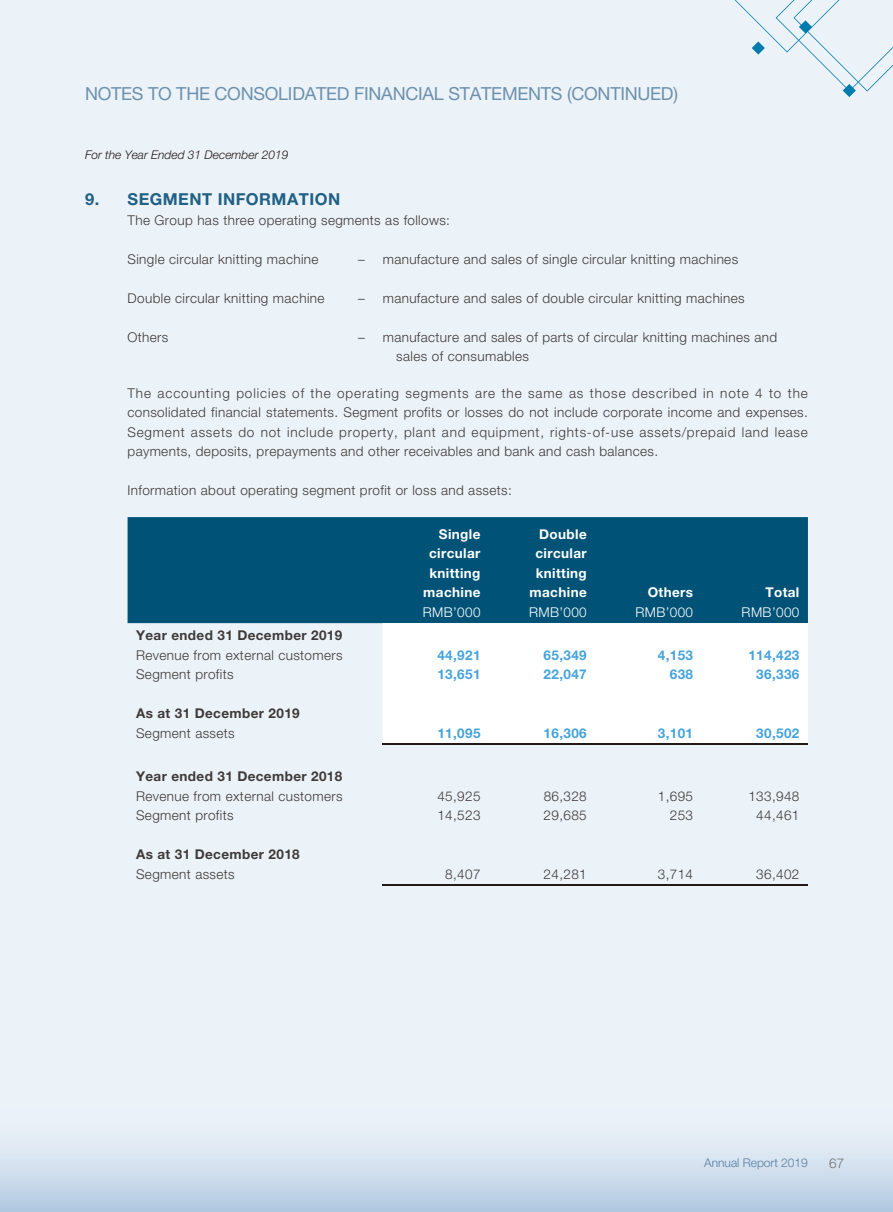
<style>
.page{position:relative;width:893px;height:1212px;background:#ebf2f8}
.page>*{position:absolute;margin:0;border:0;box-sizing:border-box;transform-origin:0 0}
.t1{font:18px "Helvetica Neue LT Std";letter-spacing:-.015em;color:#6d91ad}
.t2{font:700 16.5px "Helvetica Neue LT Std";letter-spacing:.03em;color:#206185}
.t3{font:300 13.5px/19.5px "Helvetica Neue LT Std";letter-spacing:.03em;color:#3e3a39}
.t4{font:700 13.5px "Helvetica Neue LT Std";letter-spacing:.03em;color:#3e3a39}
.t5{font:700 13.5px/19.5px "Helvetica Neue LT Std";letter-spacing:.03em;color:#fff;text-align:right}
.t6{font:700 13.5px "Helvetica Neue LT Std";letter-spacing:.03em;color:#45a3dc}
.t7{font:300 13.5px "Helvetica Neue LT Std";letter-spacing:.03em;color:#fff}
.t8{font:300 13.5px "Helvetica Neue LT Std";color:#717171}
.t9{font:italic 300 12px "Helvetica Neue LT Std";color:#231916}
.t10{font:300 12px "Helvetica Neue LT Std";color:#547fa0}
</style>
<div class="page">
<div style="left:0;top:1108px;width:893px;height:104px;background:linear-gradient(to bottom,#f4f8fc,#b6cce2)"></div>
<svg style="left:734px;top:0;width:159px;height:97px"></svg>
<div style="left:128px;top:517px;width:680px;height:106px;background:#005377"></div>
<div style="left:383px;top:623px;width:425px;height:120px;background:#fff"></div>
<hr style="left:383px;top:743px;width:106px;height:2px;background:#231916">
<hr style="left:489px;top:743px;width:106px;height:2px;background:#231916">
<hr style="left:595px;top:743px;width:107px;height:2px;background:#231916">
<hr style="left:702px;top:743px;width:106px;height:2px;background:#231916">
<hr style="left:383px;top:884px;width:106px;height:2px;background:#231916">
<hr style="left:489px;top:884px;width:106px;height:2px;background:#231916">
<hr style="left:595px;top:884px;width:107px;height:2px;background:#231916">
<hr style="left:702px;top:884px;width:106px;height:2px;background:#231916">
<h1 class="t1" style="left:85px;top:87px;width:594px">NOTES TO THE CONSOLIDATED FINANCIAL STATEMENTS (CONTINUED)</h1>
<p class="t9" style="left:85px;top:150px;width:205px">For the Year Ended 31 December 2019</p>
<p class="t2" style="left:85px;top:193px;width:257px">9. SEGMENT INFORMATION</p>
<p class="t3" style="left:128px;top:212px;width:324px">The Group has three operating segments as follows:</p>
<p class="t3" style="left:128px;top:251px;width:192px">Single circular knitting machine</p>
<p class="t3" style="left:358px;top:251px;width:382px">– manufacture and sales of single circular knitting machines</p>
<p class="t3" style="left:128px;top:290px;width:198px">Double circular knitting machine</p>
<p class="t3" style="left:358px;top:290px;width:388px">– manufacture and sales of double circular knitting machines</p>
<p class="t3" style="left:128px;top:329px;width:42px">Others</p>
<p class="t3" style="left:396px;top:329px;width:382px;text-indent:-38px">– manufacture and sales of parts of circular knitting machines and sales of consumables</p>
<p class="t3" style="left:128px;top:385px;width:682px;text-align:justify">The accounting policies of the operating segments are the same as those described in note 4 to the consolidated financial statements. Segment profits or losses do not include corporate income and expenses.<br>Segment assets do not include property, plant and equipment, rights-of-use assets/prepaid land lease payments, deposits, prepayments and other receivables and bank and cash balances.</p>
<p class="t3" style="left:128px;top:482px;width:386px">Information about operating segment profit or loss and assets:</p>
<p class="t5" style="left:423px;top:526px;width:59px">Single circular knitting machine</p>
<p class="t5" style="left:530px;top:526px;width:59px">Double circular knitting machine</p>
<p class="t5" style="left:648px;top:584px;width:47px">Others</p>
<p class="t5" style="left:765px;top:584px;width:35px">Total</p>
<p class="t7" style="left:423px;top:607px;width:59px">RMB’000</p>
<p class="t7" style="left:529px;top:607px;width:59px">RMB’000</p>
<p class="t7" style="left:635px;top:607px;width:59px">RMB’000</p>
<p class="t7" style="left:742px;top:607px;width:59px">RMB’000</p>
<p class="t4" style="left:136px;top:631px;width:208px">Year ended 31 December 2019</p>
<p class="t3" style="left:136px;top:647px;width:208px">Revenue from external customers</p>
<p class="t6" style="left:437px;top:650px;width:45px">44,921</p>
<p class="t6" style="left:544px;top:650px;width:45px">65,349</p>
<p class="t6" style="left:658px;top:650px;width:37px">4,153</p>
<p class="t6" style="left:748px;top:650px;width:53px">114,423</p>
<p class="t3" style="left:136px;top:666px;width:99px">Segment profits</p>
<p class="t6" style="left:437px;top:670px;width:45px">13,651</p>
<p class="t6" style="left:544px;top:670px;width:45px">22,047</p>
<p class="t6" style="left:670px;top:670px;width:25px">638</p>
<p class="t6" style="left:756px;top:670px;width:45px">36,336</p>
<p class="t4" style="left:136px;top:709px;width:165px">As at 31 December 2019</p>
<p class="t3" style="left:136px;top:725px;width:100px">Segment assets</p>
<p class="t6" style="left:437px;top:728px;width:45px">11,095</p>
<p class="t6" style="left:544px;top:728px;width:45px">16,306</p>
<p class="t6" style="left:658px;top:728px;width:37px">3,101</p>
<p class="t6" style="left:756px;top:728px;width:45px">30,502</p>
<p class="t4" style="left:136px;top:772px;width:208px">Year ended 31 December 2018</p>
<p class="t3" style="left:136px;top:788px;width:208px">Revenue from external customers</p>
<p class="t3" style="left:437px;top:788px;width:45px">45,925</p>
<p class="t3" style="left:544px;top:788px;width:45px">86,328</p>
<p class="t3" style="left:658px;top:788px;width:37px">1,695</p>
<p class="t3" style="left:748px;top:788px;width:53px">133,948</p>
<p class="t3" style="left:136px;top:807px;width:99px">Segment profits</p>
<p class="t3" style="left:437px;top:807px;width:45px">14,523</p>
<p class="t3" style="left:544px;top:807px;width:45px">29,685</p>
<p class="t3" style="left:670px;top:807px;width:25px">253</p>
<p class="t3" style="left:756px;top:807px;width:45px">44,461</p>
<p class="t4" style="left:136px;top:850px;width:165px">As at 31 December 2018</p>
<p class="t3" style="left:136px;top:866px;width:100px">Segment assets</p>
<p class="t3" style="left:445px;top:866px;width:37px">8,407</p>
<p class="t3" style="left:544px;top:866px;width:45px">24,281</p>
<p class="t3" style="left:658px;top:866px;width:37px">3,714</p>
<p class="t3" style="left:756px;top:866px;width:45px">36,402</p>
<p class="t10" style="left:704px;top:1158px;width:105px">Annual Report 2019</p>
<p class="t8" style="left:829px;top:1158px;width:17px">67</p>
</div>
